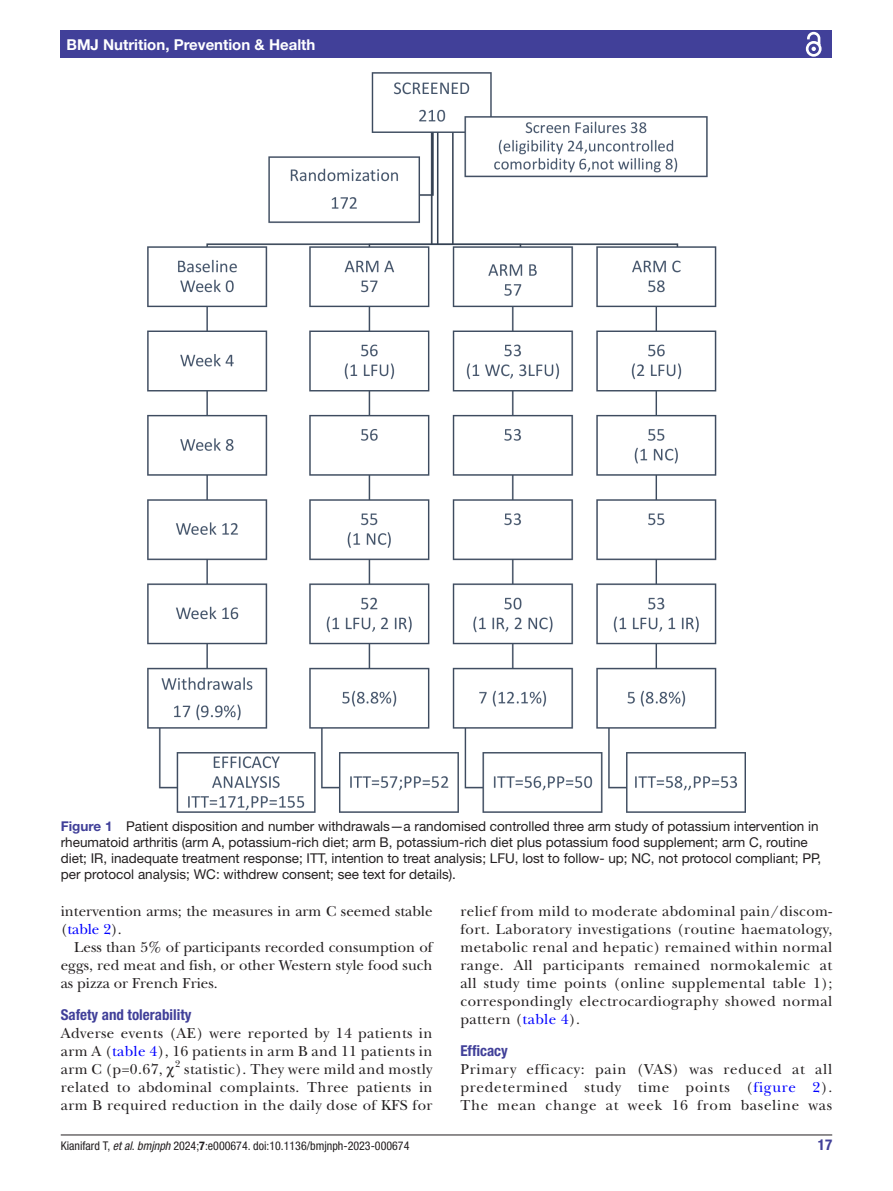
<style>
.page{position:relative;width:893px;height:1191px;background:#fff}
.page>*{position:absolute;margin:0;border:0;box-sizing:border-box;transform-origin:0 0}
.t1{font:15px/18px "New Baskerville";letter-spacing:.025em;color:#231f20;text-align:justify}
.t2{font:15px/18px "New Baskerville";color:#231f20}
.t3{font:700 condensed 15px "Helvetica Neue LT Std";color:#414099}
.t4{font:700 15px "Helvetica Neue LT Std";color:#fff}
.t5{font:13.5px/16.2px "Helvetica Neue LT Std";color:#231f20}
.t6{font:condensed 12px "Helvetica Neue LT Std";color:#231f20}
.t7{font:9.9px "New Baskerville";color:#231f20}
.s1{font-weight:700;color:#414099}
.s2{color:#00f}
.s3{font-style:italic}
.s4{font-weight:700}
</style>
<div class="page">
<hr style="left:61px;top:1134px;width:771px;height:1px;background:#231f20">
<div style="left:61px;top:31px;width:771px;height:27px;background:#414099"></div>
<svg style="left:804px;top:30px;width:19px;height:27px"></svg>
<img style="left:147px;top:73px;width:599px;height:740px">
<p class="t4" style="left:66px;top:35px;width:250px">BMJ Nutrition, Prevention &amp; Health</p>
<p class="t5" style="left:61px;top:817px;width:762px"><span class="s1">Figure 1</span> Patient disposition and number withdrawals—a randomised controlled three arm study of potassium intervention in rheumatoid arthritis (arm A, potassium-rich diet; arm B, potassium-rich diet plus potassium food supplement; arm C, routine diet; IR, inadequate treatment response; ITT, intention to treat analysis; LFU, lost to follow- up; NC, not protocol compliant; PP, per protocol analysis; WC: withdrew consent; see text for details).</p>
<p class="t2" style="left:61px;top:902px;width:373px">intervention arms; the measures in arm C seemed stable (<span class="s2">table 2</span>).</p>
<p class="t1" style="left:61px;top:938px;width:373px;text-indent:14px">Less than 5% of participants recorded consumption of eggs, red meat and fish, or other Western style food such as pizza or French Fries.</p>
<p class="t3" style="left:61px;top:1005px;width:132px">Safety and tolerability</p>
<p class="t1" style="left:61px;top:1024px;width:373px">Adverse events (AE) were reported by 14 patients in arm A (<span class="s2">table 4</span>), 16 patients in arm B and 11 patients in arm C (p=0.67,</p>
<p class="t7" style="left:175px;top:1058px;width:7px">2</p>
<p class="t1" style="left:61px;top:1060px;width:373px;text-indent:123px">statistic). They were mild and mostly related to abdominal complaints. Three patients in arm B required reduction in the daily dose of KFS for</p>
<p class="t1" style="left:460px;top:902px;width:373px">relief from mild to moderate abdominal pain/discom&shy;fort. Laboratory investigations (routine haematology, metabolic renal and hepatic) remained within normal range. All participants remained normokalemic at all study time points (online supplemental table 1); correspondingly electrocardiography showed normal pattern (<span class="s2">table 4</span>).</p>
<p class="t3" style="left:460px;top:1041px;width:49px">Efficacy</p>
<p class="t1" style="left:460px;top:1060px;width:373px">Primary efficacy: pain (VAS) was reduced at all predetermined study time points (<span class="s2">figure 2</span>).<br>The mean change at week 16 from baseline was</p>
<p class="t6" style="left:61px;top:1138px;width:350px">Kianifard T, <span class="s3">et al</span>. <span class="s3">bmjnph</span> 2024;<span class="s4">7</span>:e000674. doi:10.1136/bmjnph-2023-000674</p>
<p class="t3" style="left:818px;top:1135px;width:16px">17</p>
</div>
